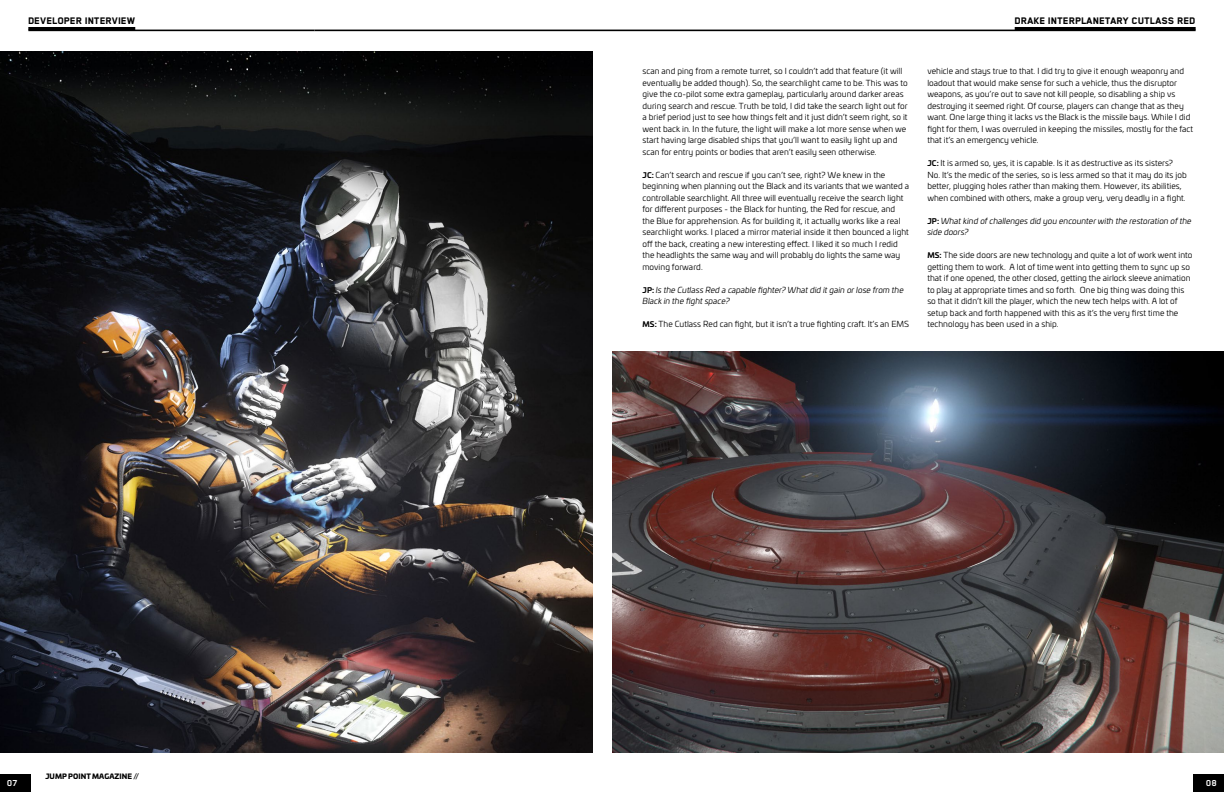
<style>
.page{position:relative;width:1224px;height:792px;background:#fff}
.page>*{position:absolute;margin:0;border:0;box-sizing:border-box;transform-origin:0 0}
.t1{font:800 11px "Blender Pro";letter-spacing:.01em;color:#000}
.t2{font:700 10px "Blender Pro";color:#fff}
.t3{font:8.2px/11.5px "Univia Pro";letter-spacing:.005em;color:#000}
.t4{font:italic 8.2px/11.5px "Univia Pro";letter-spacing:.005em;color:#000}
.t5{font:900 7px "Univia Pro";letter-spacing:.01em;color:#000}
.s1{font-weight:700;font-size:7.5px}
.s2{font-weight:700;font-style:normal;font-size:7.5px}
</style>
<div class="page">
<img style="left:0;top:51px;width:592px;height:702px">
<img style="left:612px;top:351px;width:612px;height:402px">
<hr style="left:28px;top:30px;width:286px;height:1px;background:#000">
<hr style="left:28px;top:27px;width:107px;height:3px;background:#000">
<hr style="left:314px;top:30px;width:882px;height:1px;background:#000">
<hr style="left:1015px;top:27px;width:181px;height:3px;background:#000">
<div style="left:0;top:774px;width:31px;height:18px;background:#000"></div>
<div style="left:1193px;top:774px;width:31px;height:18px;background:#000"></div>
<h1 class="t1" style="left:28px;top:15px;width:108px">DEVELOPER INTERVIEW</h1>
<h1 class="t1" style="left:1015px;top:15px;width:182px">DRAKE INTERPLANETARY CUTLASS RED</h1>
<p class="t3" style="left:642px;top:65px;width:267px">scan and ping from a remote turret, so I couldn’t add that feature (it will eventually be added though). So, the searchlight came to be. This was to give the co-pilot some extra gameplay, particularly around darker areas during search and rescue. Truth be told, I did take the search light out for a brief period just to see how things felt and it just didn’t seem right, so it went back in. In the future, the light will make a lot more sense when we start having large disabled ships that you’ll want to easily light up and scan for entry points or bodies that aren’t easily seen otherwise.</p>
<p class="t3" style="left:642px;top:168px;width:268px"><span class="s1">JC:</span> Can’t search and rescue if you can’t see, right? We knew in the beginning when planning out the Black and its variants that we wanted a controllable searchlight. All three will eventually receive the search light for different purposes - the Black for hunting, the Red for rescue, and the Blue for apprehension. As for building it, it actually works like a real searchlight works. I placed a mirror material inside it then bounced a light off the back, creating a new interesting effect. I liked it so much I redid the headlights the same way and will probably do lights the same way moving forward.</p>
<p class="t4" style="left:642px;top:283px;width:263px"><span class="s2">JP:</span> Is the Cutlass Red a capable fighter? What did it gain or lose from the<br>Black in the fight space?</p>
<p class="t3" style="left:643px;top:318px;width:268px"><span class="s1">MS:</span> The Cutlass Red can fight, but it isn’t a true fighting craft. It’s an EMS</p>
<p class="t3" style="left:927px;top:65px;width:267px">vehicle and stays true to that. I did try to give it enough weaponry and loadout that would make sense for such a vehicle, thus the disruptor weapons, as you’re out to save not kill people, so disabling a ship vs destroying it seemed right. Of course, players can change that as they want. One large thing it lacks vs the Black is the missile bays. While I did fight for them, I was overruled in keeping the missiles, mostly for the fact that it’s an emergency vehicle.</p>
<p class="t3" style="left:927px;top:157px;width:261px"><span class="s1">JC:</span> It is armed so, yes, it is capable. Is it as destructive as its sisters?<br>No. It’s the medic of the series, so is less armed so that it may do its job better, plugging holes rather than making them. However, its abilities, when combined with others, make a group very, very deadly in a fight.</p>
<p class="t4" style="left:927px;top:214px;width:266px"><span class="s2">JP:</span> What kind of challenges did you encounter with the restoration of the side doors?</p>
<p class="t3" style="left:927px;top:249px;width:267px"><span class="s1">MS:</span> The side doors are new technology and quite a lot of work went into getting them to work. A lot of time went into getting them to sync up so that if one opened, the other closed, getting the airlock sleeve animation to play at appropriate times and so forth. One big thing was doing this so that it didn’t kill the player, which the new tech helps with. A lot of setup back and forth happened with this as it’s the very first time the technology has been used in a ship.</p>
<p class="t5" style="left:45px;top:771px;width:95px">JUMP POINT MAGAZINE //</p>
<p class="t2" style="left:7px;top:778px;width:12px">07</p>
<p class="t2" style="left:1206px;top:777px;width:12px">08</p>
</div>
